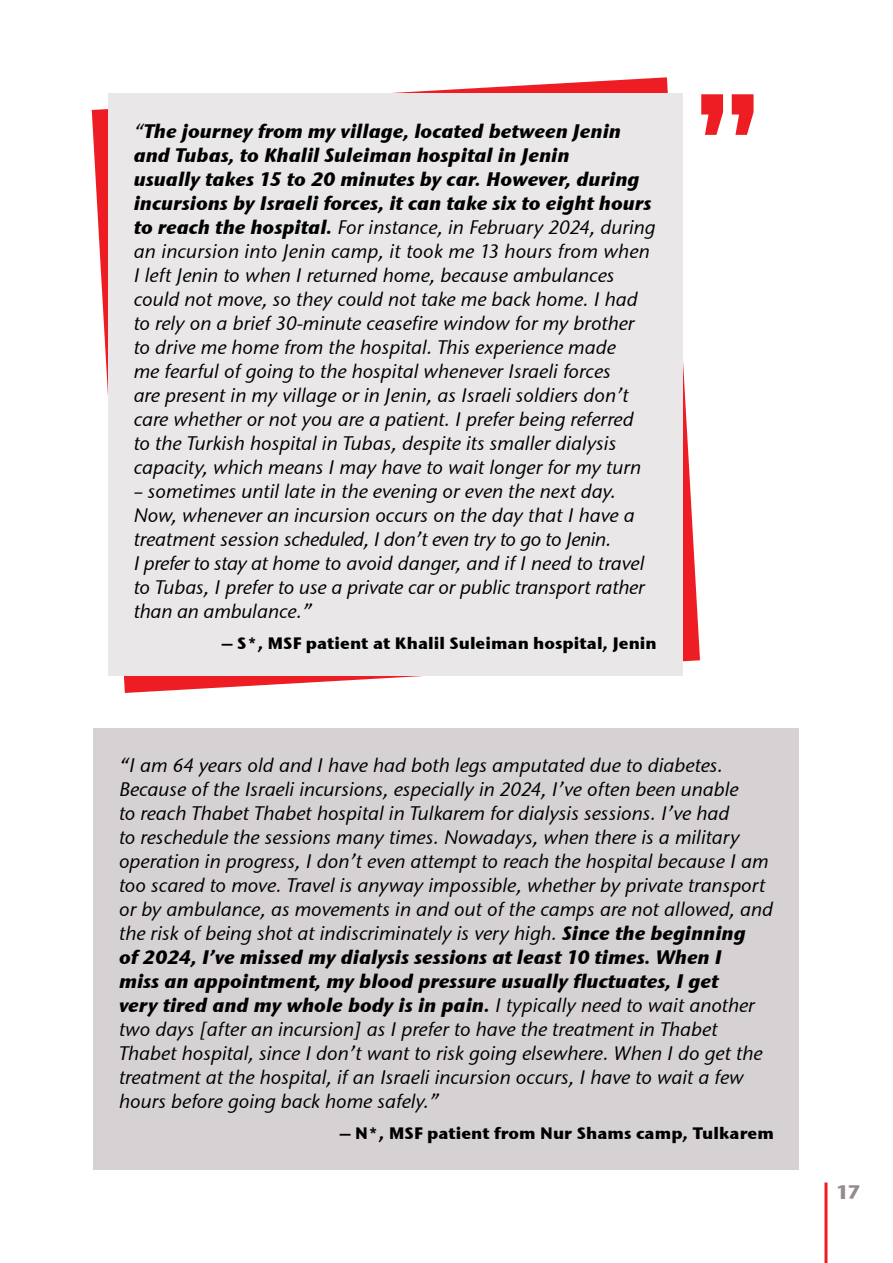
<style>
.page{position:relative;width:893px;height:1263px;background:#fff}
.page>*{position:absolute;margin:0;border:0;box-sizing:border-box;transform-origin:0 0}
.t1{font:127.5px "Gobold Extra 1";color:#ee1d23}
.t2{font:italic 19.5px/24px "Stone Sans ITCTT Medium";color:#000}
.t3{font:italic 19.5px/24px "Stone Sans ITCTT Bold";color:#000}
.t4{font:19.5px "Stone Sans ITCTT Bold";color:#958b8b}
.t5{font:16.5px "Stone Sans ITCTT Bold";color:#000}
.s1{font-family:"Stone Sans ITCTT Medium"}
.s2{font-family:"Stone Sans ITCTT Bold"}
</style>
<div class="page">
<hr style="left:824px;top:1182px;width:3px;height:81px;background:#ee1d23">
<svg style="left:92px;top:77px;width:608px;height:616px"></svg>
<div style="left:108px;top:94px;width:574px;height:582px;background:#e9e7e7"></div>
<div style="left:94px;top:728px;width:705px;height:441px;background:#d6d1d2"></div>
<p class="t3" style="left:134px;top:121px;width:519px"><span class="s1">“</span>The journey from my village, located between Jenin and Tubas, to Khalil Suleiman hospital in Jenin<br>usually takes 15 to 20 minutes by car. However, during incursions by Israeli forces, it can take six to eight hours</p>
<p class="t2" style="left:134px;top:217px;width:523px"><span class="s2">to reach the hospital.</span> For instance, in February 2024, during an incursion into Jenin camp, it took me 13 hours from when I left Jenin to when I returned home, because ambulances could not move, so they could not take me back home. I had to rely on a brief 30-minute ceasefire window for my brother to drive me home from the hospital. This experience made<br>me fearful of going to the hospital whenever Israeli forces<br>are present in my village or in Jenin, as Israeli soldiers don’t care whether or not you are a patient. I prefer being referred<br>to the Turkish hospital in Tubas, despite its smaller dialysis capacity, which means I may have to wait longer for my turn</p>
<p class="t2" style="left:134px;top:481px;width:513px">– sometimes until late in the evening or even the next day.<br>Now, whenever an incursion occurs on the day that I have a treatment session scheduled, I don’t even try to go to Jenin.<br>I prefer to stay at home to avoid danger, and if I need to travel to Tubas, I prefer to use a private car or public transport rather than an ambulance.”</p>
<p class="t5" style="left:222px;top:636px;width:436px">– S*, MSF patient at Khalil Suleiman hospital, Jenin</p>
<h1 class="t1" style="left:693px;top:98px;width:70px">”</h1>
<p class="t2" style="left:119px;top:755px;width:656px">“I am 64 years old and I have had both legs amputated due to diabetes.<br>Because of the Israeli incursions, especially in 2024, I’ve often been unable<br>to reach Thabet Thabet hospital in Tulkarem for dialysis sessions. I’ve had<br>to reschedule the sessions many times. Nowadays, when there is a military operation in progress, I don’t even attempt to reach the hospital because I am too scared to move. Travel is anyway impossible, whether by private transport or by ambulance, as movements in and out of the camps are not allowed, and the risk of being shot at indiscriminately is very high. <span class="s2">Since the beginning</span></p>
<p class="t3" style="left:119px;top:947px;width:637px">of 2024, I’ve missed my dialysis sessions at least 10 times. When I miss an appointment, my blood pressure usually fluctuates, I get very tired and my whole body is in pain. <span class="s1">I typically need to wait another</span></p>
<p class="t2" style="left:119px;top:1019px;width:645px">two days [after an incursion] as I prefer to have the treatment in Thabet Thabet hospital, since I don’t want to risk going elsewhere. When I do get the treatment at the hospital, if an Israeli incursion occurs, I have to wait a few hours before going back home safely.”</p>
<p class="t5" style="left:340px;top:1126px;width:436px">– N*, MSF patient from Nur Shams camp, Tulkarem</p>
<p class="t4" style="left:836px;top:1184px;width:26px">17</p>
</div>
